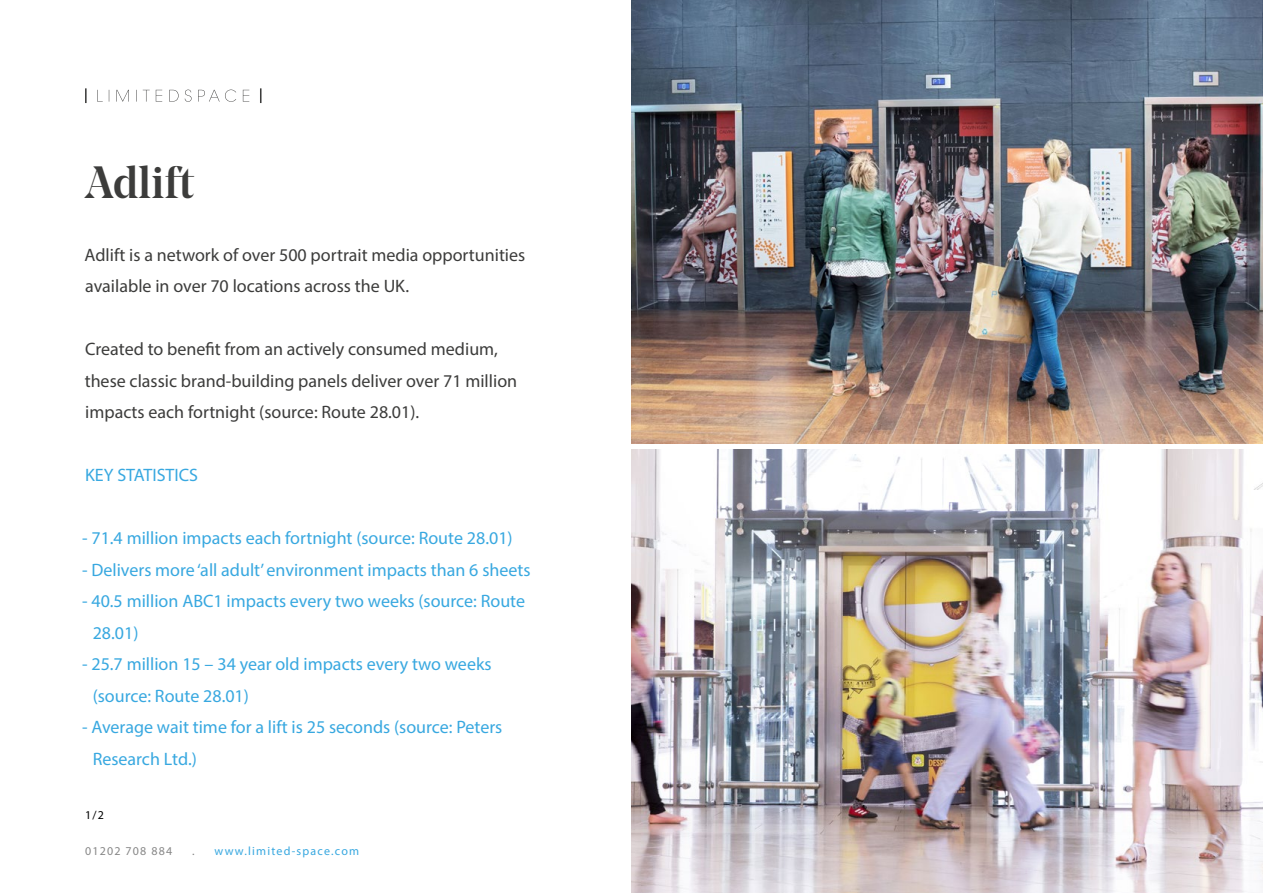
<style>
.page{position:relative;width:1263px;height:893px;background:#fff}
.page>*{position:absolute;margin:0;border:0;box-sizing:border-box;transform-origin:0 0}
.t1{font:500 45px "Noe Display";color:#3c3c3b}
.t2{font:18px/31.5px "Myriad Pro";color:#38a8e0}
.t3{font:18px/31.5px "Myriad Pro";color:#3c3c3b}
.t4{font:12px "Myriad Pro";letter-spacing:.1em;color:#38a8e0}
.t5{font:12px "Myriad Pro";letter-spacing:.1em;color:#878787}
.t6{font:12px "Myriad Pro";color:#000}
</style>
<div class="page">
<img style="left:631px;top:450px;width:632px;height:443px">
<img style="left:631px;top:0;width:632px;height:443px">
<svg style="left:97px;top:90px;width:152px;height:12px"></svg>
<svg style="left:85px;top:88px;width:2px;height:15px"></svg>
<svg style="left:260px;top:88px;width:1px;height:15px"></svg>
<h1 class="t1" style="left:85px;top:153px;width:110px">Adlift</h1>
<p class="t3" style="left:85px;top:238px;width:442px">Adlift is a network of over 500 portrait media opportunities available in over 70 locations across the UK.</p>
<p class="t3" style="left:85px;top:333px;width:434px">Created to benefit from an actively consumed medium, these classic brand-building panels deliver over 71 million impacts each fortnight (source: Route 28.01).</p>
<p class="t2" style="left:85px;top:459px;width:115px">KEY STATISTICS</p>
<p class="t2" style="left:82px;top:522px;width:432px">- 71.4 million impacts each fortnight (source: Route 28.01)</p>
<p class="t2" style="left:82px;top:553px;width:450px">- Delivers more ‘all adult’ environment impacts than 6 sheets</p>
<p class="t2" style="left:93px;top:585px;width:434px;text-indent:-11px">- 40.5 million ABC1 impacts every two weeks (source: Route<br>28.01)</p>
<p class="t2" style="left:93px;top:648px;width:400px;text-indent:-11px">- 25.7 million 15 – 34 year old impacts every two weeks (source: Route 28.01)</p>
<p class="t2" style="left:93px;top:711px;width:411px;text-indent:-11px">- Average wait time for a lift is 25 seconds (source: Peters<br>Research Ltd.)</p>
<p class="t6" style="left:85px;top:807px;width:20px">1/2</p>
<p class="t5" style="left:85px;top:843px;width:89px">01202 708 884</p>
<p class="t5" style="left:192px;top:843px;width:4px">.</p>
<p class="t4" style="left:215px;top:843px;width:146px">www.limited-space.com</p>
</div>
